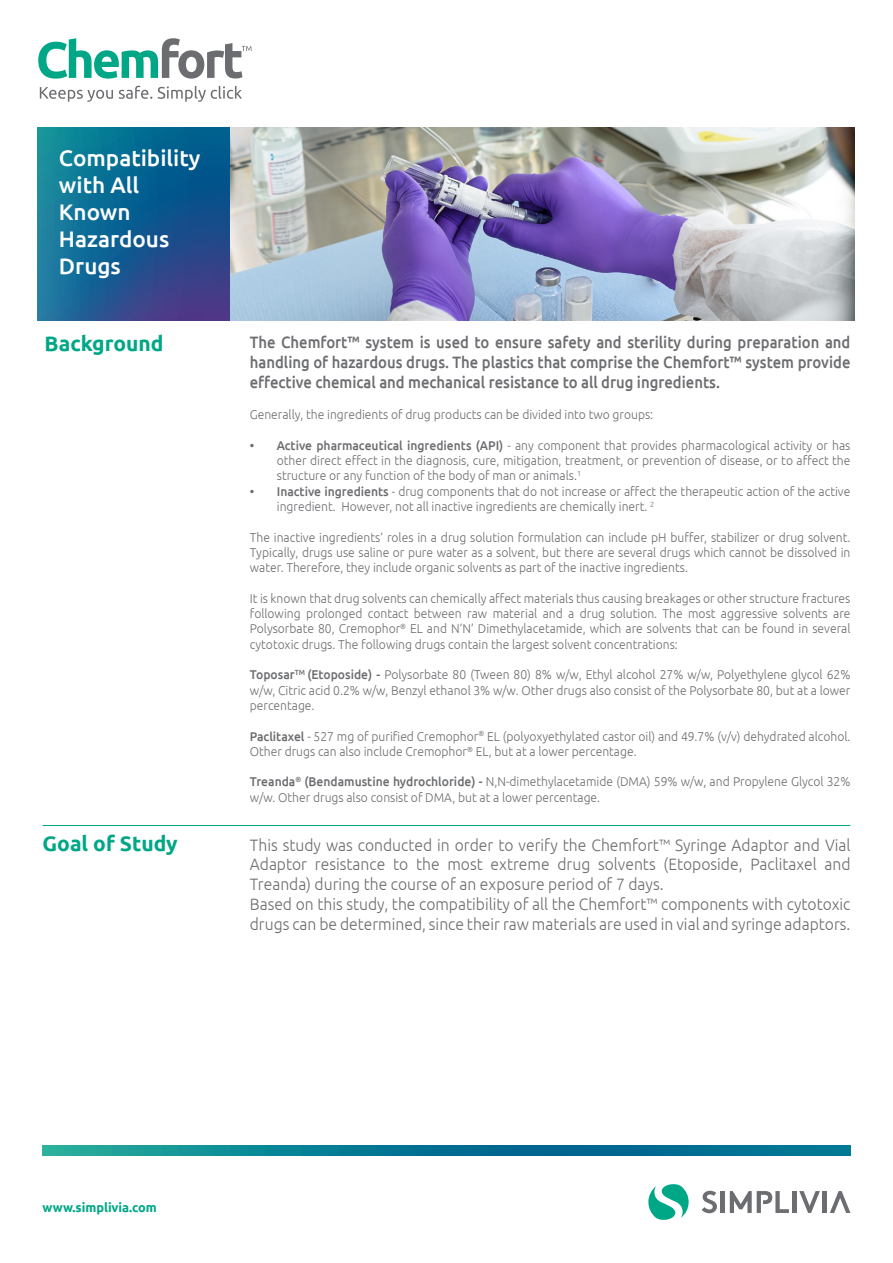
<style>
.page{position:relative;width:893px;height:1263px;background:#fff}
.page>*{position:absolute;margin:0;border:0;box-sizing:border-box;transform-origin:0 0}
.COVER_SUBTITLE{font:500 22.5px/27px "Ubuntu";color:#fff}
.INTERIOR_HEADLINE{font:700 21px "Ubuntu";color:#00a786}
.INTERIOR_BODY{font:300 16.5px/19.8px "Ubuntu";color:#6c6d70;text-align:justify;scale:.95 1}
.INTERIOR_BODY-2{font:500 16.5px/19.8px "Ubuntu";color:#6c6d70;text-align:justify;scale:.9 1}
.INTERIOR_BODY-3{font:300 12.75px/15.3px "Ubuntu";color:#6c6d70;text-align:justify;scale:.95 1}
.WEB{font:700 12.75px "Ubuntu";color:#00a786}
.s1{font-weight:500}
</style>
<div class="page">
<svg style="left:37px;top:128px;width:193px;height:192px;background:#166091"></svg>
<svg style="left:43px;top:1145px;width:807px;height:11px;background:#077c93"></svg>
<hr style="left:43px;top:825px;width:807px;height:1px;background:#00a786">
<img style="left:230px;top:128px;width:624px;height:192px">
<svg style="left:702px;top:1191px;width:15px;height:22px"></svg>
<div style="left:720px;top:1191px;width:5px;height:22px;background:#6c6d70"></div>
<svg style="left:730px;top:1191px;width:59px;height:22px"></svg>
<hr style="left:792px;top:1191px;width:4px;height:22px;background:#6c6d70">
<svg style="left:799px;top:1191px;width:21px;height:22px"></svg>
<svg style="left:830px;top:1191px;width:20px;height:22px"></svg>
<hr style="left:823px;top:1191px;width:4px;height:22px;background:#6c6d70">
<svg style="left:648px;top:1184px;width:41px;height:36px"></svg>
<svg style="left:40px;top:86px;width:202px;height:16px"></svg>
<svg style="left:38px;top:38px;width:214px;height:41px"></svg>
<p class="COVER_SUBTITLE" style="left:59px;top:144px;width:143px">Compatibility with All<br>Known<br>Hazardous<br>Drugs</p>
<p class="INTERIOR_HEADLINE" style="left:45px;top:331px;width:120px">Background</p>
<p class="INTERIOR_BODY-2" style="left:250px;top:332px;width:669px">The Chemfort™ system is used to ensure safety and sterility during preparation and handling of hazardous drugs. The plastics that comprise the Chemfort™ system provide effective chemical and mechanical resistance to all drug ingredients.</p>
<p class="INTERIOR_BODY-3" style="left:250px;top:407px;width:426px">Generally, the ingredients of drug products can be divided into two groups:</p>
<p class="INTERIOR_BODY-3" style="left:277px;top:437px;width:605px;text-indent:-27px"><span class="s1">• Active pharmaceutical ingredients (API)</span> - any component that provides pharmacological activity or has other direct effect in the diagnosis, cure, mitigation, treatment, or prevention of disease, or to affect the structure or any function of the body of man or animals.<sup>1</sup></p>
<p class="INTERIOR_BODY-3" style="left:277px;top:483px;width:605px;text-indent:-27px"><span class="s1">• Inactive ingredients</span> - drug components that do not increase or affect the therapeutic action of the active ingredient. However, not all inactive ingredients are chemically inert. <sup>2</sup></p>
<p class="INTERIOR_BODY-3" style="left:250px;top:529px;width:634px">The inactive ingredients’ roles in a drug solution formulation can include pH buffer, stabilizer or drug solvent.<br>Typically, drugs use saline or pure water as a solvent, but there are several drugs which cannot be dissolved in water. Therefore, they include organic solvents as part of the inactive ingredients.</p>
<p class="INTERIOR_BODY-3" style="left:250px;top:590px;width:634px">It is known that drug solvents can chemically affect materials thus causing breakages or other structure fractures following prolonged contact between raw material and a drug solution. The most aggressive solvents are Polysorbate 80, Cremophor<sup>®</sup> EL and N’N’ Dimethylacetamide, which are solvents that can be found in several cytotoxic drugs. The following drugs contain the largest solvent concentrations:</p>
<p class="INTERIOR_BODY-3" style="left:250px;top:667px;width:634px"><span class="s1">Toposar</span><sup>TM</sup> <span class="s1">(Etoposide) -</span> Polysorbate 80 (Tween 80) 8% w/w, Ethyl alcohol 27% w/w, Polyethylene glycol 62% w/w, Citric acid 0.2% w/w, Benzyl ethanol 3% w/w. Other drugs also consist of the Polysorbate 80, but at a lower percentage.</p>
<p class="INTERIOR_BODY-3" style="left:250px;top:728px;width:634px"><span class="s1">Paclitaxel</span> - 527 mg of purified Cremophor<sup>®</sup> EL (polyoxyethylated castor oil) and 49.7% (v/v) dehydrated alcohol.<br>Other drugs can also include Cremophor<sup>®</sup> EL, but at a lower percentage.</p>
<p class="INTERIOR_BODY-3" style="left:250px;top:774px;width:634px"><span class="s1">Treanda</span><sup>®</sup> <span class="s1">(Bendamustine hydrochloride) -</span> N,N-dimethylacetamide (DMA) 59% w/w, and Propylene Glycol 32% w/w. Other drugs also consist of DMA, but at a lower percentage.</p>
<p class="INTERIOR_HEADLINE" style="left:43px;top:831px;width:137px">Goal of Study</p>
<p class="INTERIOR_BODY" style="left:250px;top:834px;width:634px">This study was conducted in order to verify the Chemfort™ Syringe Adaptor and Vial Adaptor resistance to the most extreme drug solvents (Etoposide, Paclitaxel and Treanda) during the course of an exposure period of 7 days.</p>
<p class="INTERIOR_BODY" style="left:250px;top:894px;width:634px">Based on this study, the compatibility of all the Chemfort™ components with cytotoxic drugs can be determined, since their raw materials are used in vial and syringe adaptors.</p>
<p class="WEB" style="left:43px;top:1200px;width:116px">www.simplivia.com</p>
</div>
